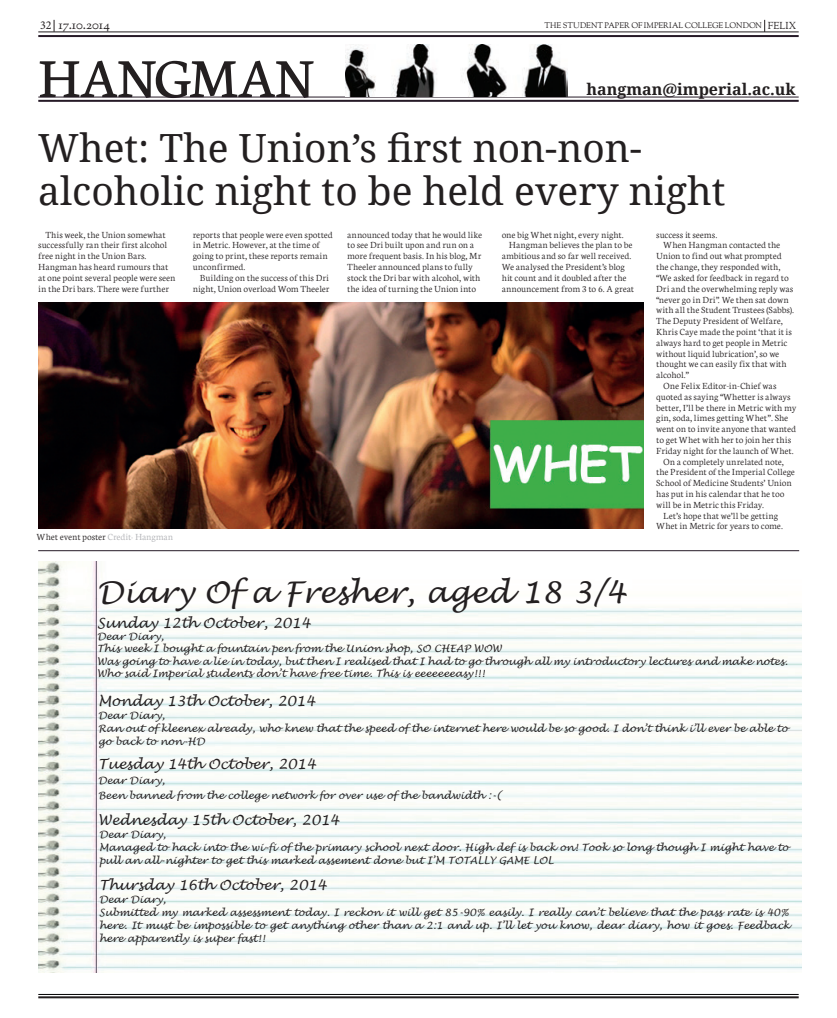
<style>
.page{position:relative;width:837px;height:1018px;background:#fff}
.page>*{position:absolute;margin:0;border:0;box-sizing:border-box;transform-origin:0 0}
.t1{font:59px "Neuton";letter-spacing:.005em;color:#231f20}
.t2{font:38.9px/43.2px "Noto Serif";color:#231f20}
.t3{font:italic 29.9px "Lucida Handwriting";color:#231f20}
.t4{font:700 16px "Noto Serif";color:#231f20}
.t5{font:italic 14px "Lucida Handwriting";color:#231f20}
.t6{font:13px "Sorts Mill Goudy";color:#231f20}
.t7{font:300 10px/10.8px "Neuton";letter-spacing:.005em;color:#231f20}
.t8{font:italic 10px/13px "Lucida Handwriting";color:#231f20}
.t9{font:8px "Sorts Mill Goudy";color:#231f20}
.s1{font-family:"Minion Pro";font-size:12px}
.s2{font-size:10px}
.s3{color:#b0b1b5}
</style>
<div class="page">
<hr style="left:38px;top:31px;width:760px;height:1px;background:#231f20">
<hr style="left:38px;top:996px;width:760px;height:2px;background:#231f20">
<hr style="left:38px;top:994px;width:760px;height:1px;background:#000">
<hr style="left:38px;top:35px;width:760px;height:2px;background:#251926">
<hr style="left:38px;top:100px;width:760px;height:2px;background:#251926">
<hr style="left:38px;top:97px;width:760px;height:1px;background:#251926">
<img style="left:345px;top:45px;width:222px;height:52px">
<img style="left:38px;top:562px;width:762px;height:410px">
<img style="left:39px;top:302px;width:604px;height:227px">
<hr style="left:38px;top:550px;width:760px;height:1px;background:#251926">
<h3 class="t6" style="left:40px;top:16px;width:71px"><span class="s1">32</span> 17.10.2014</h3>
<p class="t9" style="left:544px;top:21px;width:253px">THE STUDENT PAPER OF IMPERIAL COLLEGE LONDON <span class="s2">FELIX</span></p>
<h1 class="t1" style="left:39px;top:43px;width:276px">HANGMAN</h1>
<h3 class="t4" style="left:586px;top:78px;width:211px">hangman@imperial.ac.uk</h3>
<h2 class="t2" style="left:38px;top:125px;width:688px">Whet: The Union’s first non-non&shy;alcoholic night to be held every night</h2>
<p class="t7" style="left:38px;top:228px;width:139px;text-indent:7px">This week, the Union somewhat successfully ran their first alcohol free night in the Union Bars.<br>Hangman has heard rumours that at one point several people were seen in the Dri bars. There were further</p>
<p class="t7" style="left:193px;top:228px;width:141px">reports that people were even spotted in Metric. However, at the time of going to print, these reports remain unconfirmed.</p>
<p class="t7" style="left:347px;top:228px;width:136px">announced today that he would like to see Dri built upon and run on a more frequent basis. In his blog, Mr Theeler announced plans to fully stock the Dri bar with alcohol, with the idea of turning the Union into</p>
<p class="t7" style="left:501px;top:228px;width:123px">one big Whet night, every night.</p>
<p class="t7" style="left:508px;top:239px;width:125px">Hangman believes the plan to be</p>
<p class="t7" style="left:501px;top:250px;width:131px">ambitious and so far well received.</p>
<p class="t7" style="left:501px;top:261px;width:124px">We analysed the President’s blog</p>
<p class="t7" style="left:501px;top:272px;width:126px">hit count and it doubled after the</p>
<p class="t7" style="left:501px;top:282px;width:134px">announcement from 3 to 6. A great</p>
<p class="t7" style="left:656px;top:228px;width:63px">success it seems.</p>
<p class="t7" style="left:663px;top:239px;width:118px">When Hangman contacted the</p>
<p class="t7" style="left:656px;top:250px;width:127px">Union to find out what prompted</p>
<p class="t7" style="left:656px;top:261px;width:126px">the change, they responded with,</p>
<p class="t7" style="left:656px;top:272px;width:134px">“We asked for feedback in regard to</p>
<p class="t7" style="left:656px;top:282px;width:138px">Dri and the overwhelming reply was</p>
<p class="t7" style="left:656px;top:293px;width:134px">“never go in Dri”. We then sat down</p>
<p class="t7" style="left:656px;top:304px;width:139px">with all the Student Trustees (Sabbs).</p>
<p class="t7" style="left:656px;top:315px;width:128px">The Deputy President of Welfare,</p>
<p class="t7" style="left:656px;top:326px;width:137px">Khris Caye made the point ‘that it is</p>
<p class="t7" style="left:656px;top:336px;width:133px">always hard to get people in Metric</p>
<p class="t7" style="left:656px;top:347px;width:124px">without liquid lubrication’, so we</p>
<p class="t7" style="left:656px;top:358px;width:132px">thought we can easily fix that with</p>
<p class="t7" style="left:656px;top:369px;width:33px">alcohol.”</p>
<p class="t7" style="left:663px;top:380px;width:114px">One Felix Editor-in-Chief was</p>
<p class="t7" style="left:656px;top:390px;width:136px">quoted as saying “Whetter is always</p>
<p class="t7" style="left:656px;top:401px;width:142px">better, I’ll be there in Metric with my</p>
<p class="t7" style="left:656px;top:412px;width:133px">gin, soda, limes getting Whet” . She</p>
<p class="t7" style="left:656px;top:423px;width:141px">went on to invite anyone that wanted</p>
<p class="t7" style="left:656px;top:434px;width:136px">to get Whet with her to join her this</p>
<p class="t7" style="left:656px;top:444px;width:139px">Friday night for the launch of Whet.</p>
<p class="t7" style="left:663px;top:455px;width:122px">On a completely unrelated note,</p>
<p class="t7" style="left:656px;top:466px;width:140px">the President of the Imperial College</p>
<p class="t7" style="left:656px;top:477px;width:137px">School of Medicine Students’ Union</p>
<p class="t7" style="left:656px;top:488px;width:129px">has put in his calendar that he too</p>
<p class="t7" style="left:656px;top:498px;width:109px">will be in Metric this Friday.</p>
<p class="t7" style="left:663px;top:509px;width:116px">Let’s hope that we’ll be getting</p>
<p class="t7" style="left:656px;top:520px;width:128px">Whet in Metric for years to come.</p>
<p class="t7" style="left:193px;top:272px;width:138px;text-align:right">Building on the success of this Dri night, Union overload Wom Theeler</p>
<p class="t7" style="left:37px;top:531px;width:138px">Whet event poster <span class="s3">Credit: Hangman</span></p>
<h3 class="t3" style="left:97px;top:574px;width:530px">Diary Of a Fresher, aged 18 3/4</h3>
<h3 class="t5" style="left:97px;top:614px;width:215px">Sunday 12th October, 2014</h3>
<p class="t8" style="left:97px;top:630px;width:691px;line-height:12.5px">Dear Diary,<br>This week I bought a fountain pen from the Union shop, SO CHEAP WOW<br>Was going to have a lie in today, but then I realised that I had to go through all my introductory lectures and make notes.<br>Who said Imperial students don’t have free time. This is eeeeeeeasy!!!</p>
<h3 class="t5" style="left:98px;top:693px;width:218px">Monday 13th October, 2014</h3>
<p class="t8" style="left:98px;top:709px;width:690px">Dear Diary,<br>Ran out of kleenex already, who knew that the speed of the internet here would be so good. I don’t think i’ll ever be able to go back to non-HD</p>
<h3 class="t5" style="left:98px;top:755px;width:219px">Tuesday 14th October, 2014</h3>
<p class="t8" style="left:98px;top:773px;width:405px;line-height:14.9px">Dear Diary,<br>Been banned from the college network for over use of the bandwidth :-(</p>
<h3 class="t5" style="left:98px;top:811px;width:243px">Wednesday 15th October, 2014</h3>
<p class="t8" style="left:99px;top:828px;width:690px">Dear Diary,<br>Managed to hack into the wi-fi of the primary school next door. High def is back on! Took so long though I might have to pull an all-nighter to get this marked assement done but I’M TOTALLY GAME LOL</p>
<h3 class="t5" style="left:99px;top:876px;width:229px">Thursday 16th October, 2014</h3>
<p class="t8" style="left:99px;top:893px;width:691px">Dear Diary,<br>Submitted my marked assessment today. I reckon it will get 85-90% easily. I really can’t believe that the pass rate is 40% here. It must be impossible to get anything other than a 2:1 and up. I’ll let you know, dear diary, how it goes. Feedback here apparently is super fast!!</p>
</div>
